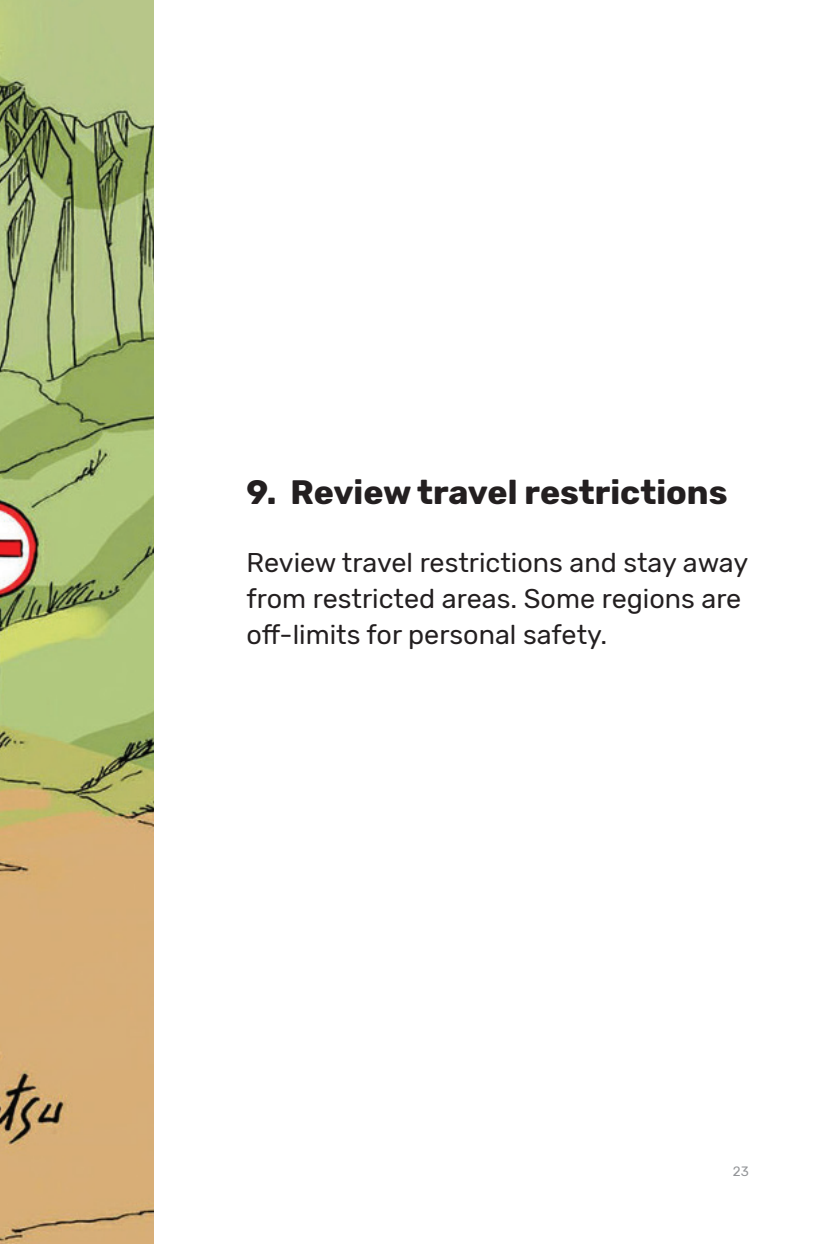
<style>
.page{position:relative;width:830px;height:1244px;background:#fff}
.page>*{position:absolute;margin:0;border:0;box-sizing:border-box;transform-origin:0 0}
.t1{font:700 33.75px "Rubik";color:#231f20}
.t2{font:27px/36px "Rubik";color:#231f20}
.t3{font:13.5px "Rubik";color:#939598}
</style>
<div class="page">
<img style="left:0;top:0;width:153px;height:1244px">
<p class="t1" style="left:246px;top:472px;width:482px">9. Review travel restrictions</p>
<p class="t2" style="left:246px;top:545px;width:503px">Review travel restrictions and stay away from restricted areas. Some regions are off-limits for personal safety.</p>
<p class="t3" style="left:732px;top:1164px;width:17px">23</p>
</div>
